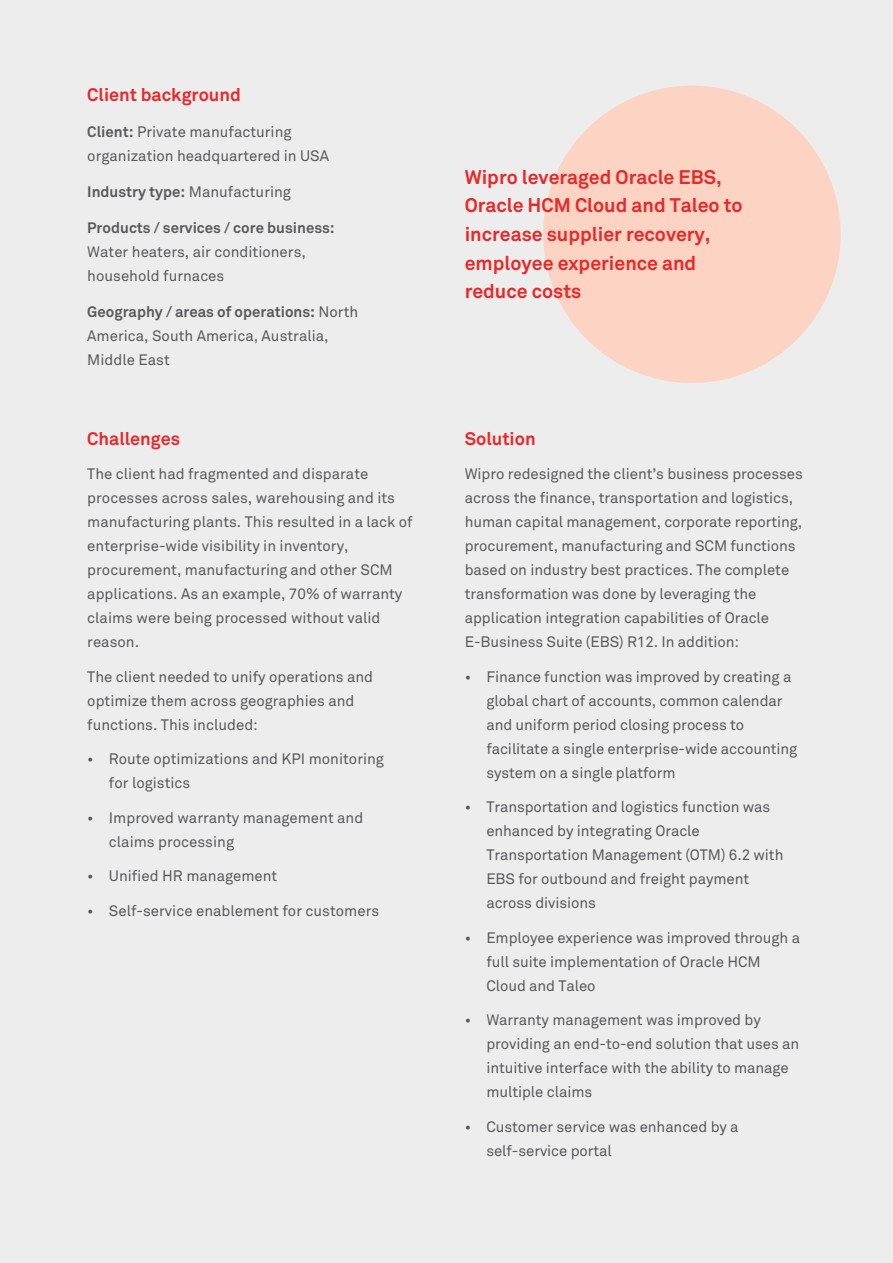
<style>
.page{position:relative;width:893px;height:1263px;background:#fff}
.page>*{position:absolute;margin:0;border:0;box-sizing:border-box;transform-origin:0 0}
.t1{font:700 19.5px/28.5px "Wipro Akkurat";color:#e92829}
.t2{font:700 18px "Wipro Akkurat";color:#e92829}
.t3{font:15px/24px "Wipro Akkurat";letter-spacing:-.005em;color:#58595b}
.t4{font:700 15px "Wipro Akkurat";color:#58595b}
.s1{font-weight:700}
.s2{font-weight:400}
</style>
<div class="page">
<div style="left:0;top:0;width:893px;height:1262px;background:#ededee"></div>
<div style="left:543px;top:86px;width:298px;height:297px;background:#fdd4c3;border-radius:50%"></div>
<p class="t2" style="left:87px;top:84px;width:155px">Client background</p>
<p class="t3" style="left:87px;top:120px;width:243px"><span class="s1">Client:</span> Private manufacturing organization headquartered in USA</p>
<p class="t4" style="left:87px;top:183px;width:205px">Industry type: <span class="s2">Manufacturing</span></p>
<p class="t4" style="left:87px;top:219px;width:249px">Products / services / core business:</p>
<p class="t3" style="left:87px;top:240px;width:220px">Water heaters, air conditioners, household furnaces</p>
<p class="t3" style="left:87px;top:300px;width:272px"><span class="s1">Geography / areas of operations:</span> North<br>America, South America, Australia,<br>Middle East</p>
<p class="t2" style="left:87px;top:427px;width:94px">Challenges</p>
<p class="t3" style="left:87px;top:462px;width:327px">The client had fragmented and disparate processes across sales, warehousing and its manufacturing plants. This resulted in a lack of enterprise-wide visibility in inventory, procurement, manufacturing and other SCM applications. As an example, 70% of warranty claims were being processed without valid reason.</p>
<p class="t3" style="left:87px;top:664px;width:287px">The client needed to unify operations and optimize them across geographies and functions. This included:</p>
<p class="t3" style="left:109px;top:747px;width:277px;text-indent:-22px">• Route optimizations and KPI monitoring for logistics</p>
<p class="t3" style="left:109px;top:805px;width:256px;text-indent:-22px">• Improved warranty management and claims processing</p>
<p class="t3" style="left:87px;top:864px;width:192px">• Unified HR management</p>
<p class="t3" style="left:87px;top:898px;width:293px">• Self-service enablement for customers</p>
<h1 class="t1" style="left:465px;top:163px;width:279px">Wipro leveraged Oracle EBS,<br>Oracle HCM Cloud and Taleo to increase supplier recovery, employee experience and reduce costs</h1>
<p class="t2" style="left:465px;top:427px;width:72px">Solution</p>
<p class="t3" style="left:465px;top:462px;width:340px">Wipro redesigned the client’s business processes across the finance, transportation and logistics, human capital management, corporate reporting, procurement, manufacturing and SCM functions based on industry best practices. The complete transformation was done by leveraging the application integration capabilities of Oracle E-Business Suite (EBS) R12. In addition:</p>
<p class="t3" style="left:486px;top:664px;width:312px;text-indent:-22px">• Finance function was improved by creating a global chart of accounts, common calendar and uniform period closing process to facilitate a single enterprise-wide accounting system on a single platform</p>
<p class="t3" style="left:486px;top:795px;width:299px;text-indent:-22px">• Transportation and logistics function was enhanced by integrating Oracle Transportation Management (OTM) 6.2 with EBS for outbound and freight payment across divisions</p>
<p class="t3" style="left:486px;top:925px;width:315px;text-indent:-22px">• Employee experience was improved through a full suite implementation of Oracle HCM<br>Cloud and Taleo</p>
<p class="t3" style="left:486px;top:1008px;width:314px;text-indent:-22px">• Warranty management was improved by providing an end-to-end solution that uses an intuitive interface with the ability to manage multiple claims</p>
<p class="t3" style="left:486px;top:1114px;width:254px;text-indent:-22px">• Customer service was enhanced by a self-service portal</p>
</div>
